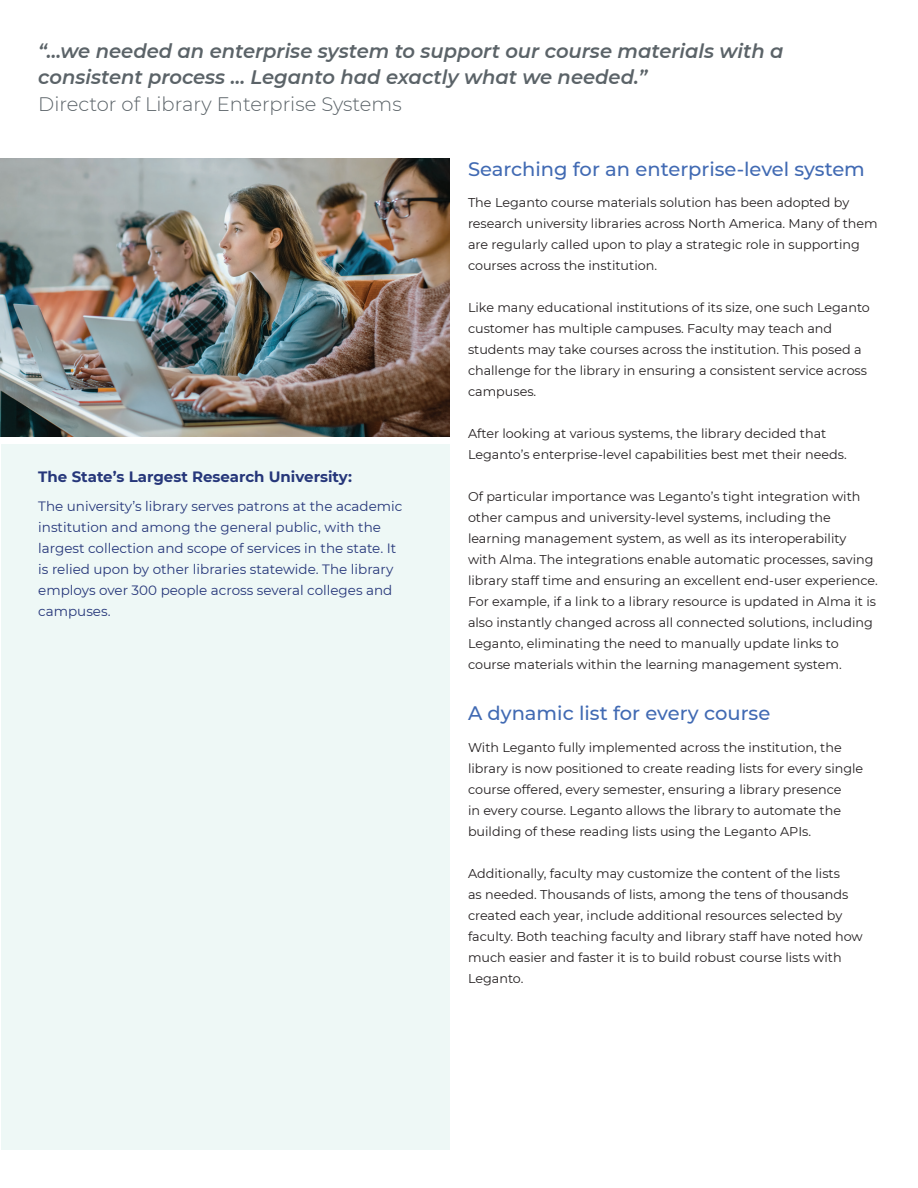
<style>
.page{position:relative;width:918px;height:1188px;background:#fff}
.page>*{position:absolute;margin:0;border:0;box-sizing:border-box;transform-origin:0 0}
.t1{font:italic 600 19.5px/25.5px "Montserrat";color:#5b6368}
.t2{font:500 19.5px "Montserrat";color:#416ab3}
.t3{font:300 19.5px "Montserrat";color:#5b6368}
.t4{font:700 15px "Montserrat";color:#26377a}
.t5{font:13.5px/21px "Montserrat";color:#26377a}
.t6{font:12.75px/21px "Montserrat";color:#231f20}
</style>
<div class="page">
<div style="left:1px;top:445px;width:449px;height:705px;background:#eef8f6"></div>
<img style="left:0;top:158px;width:450px;height:279px">
<h1 class="t1" style="left:38px;top:37px;width:747px">“…we needed an enterprise system to support our course materials with a consistent process … Leganto had exactly what we needed.”</h1>
<h1 class="t3" style="left:38px;top:90px;width:365px">Director of Library Enterprise Systems</h1>
<p class="t4" style="left:38px;top:466px;width:315px">The State’s Largest Research University:</p>
<p class="t5" style="left:38px;top:495px;width:366px">The university’s library serves patrons at the academic institution and among the general public, with the largest collection and scope of services in the state. It is relied upon by other libraries statewide. The library employs over 300 people across several colleges and campuses.</p>
<h1 class="t2" style="left:468px;top:155px;width:398px">Searching for an enterprise-level system</h1>
<p class="t6" style="left:468px;top:192px;width:411px">The Leganto course materials solution has been adopted by research university libraries across North America. Many of them are regularly called upon to play a strategic role in supporting courses across the institution.</p>
<p class="t6" style="left:468px;top:297px;width:403px">Like many educational institutions of its size, one such Leganto customer has multiple campuses. Faculty may teach and students may take courses across the institution. This posed a challenge for the library in ensuring a consistent service across campuses.</p>
<p class="t6" style="left:468px;top:423px;width:380px">After looking at various systems, the library decided that<br>Leganto’s enterprise-level capabilities best met their needs.</p>
<p class="t6" style="left:468px;top:486px;width:412px">Of particular importance was Leganto’s tight integration with other campus and university-level systems, including the learning management system, as well as its interoperability with Alma. The integrations enable automatic processes, saving library staff time and ensuring an excellent end-user experience.<br>For example, if a link to a library resource is updated in Alma it is also instantly changed across all connected solutions, including Leganto, eliminating the need to manually update links to course materials within the learning management system.</p>
<h1 class="t2" style="left:468px;top:700px;width:304px">A dynamic list for every course</h1>
<p class="t6" style="left:468px;top:737px;width:397px">With Leganto fully implemented across the institution, the library is now positioned to create reading lists for every single course offered, every semester, ensuring a library presence<br>in every course. Leganto allows the library to automate the building of these reading lists using the Leganto APIs.</p>
<p class="t6" style="left:468px;top:863px;width:396px">Additionally, faculty may customize the content of the lists<br>as needed. Thousands of lists, among the tens of thousands created each year, include additional resources selected by faculty. Both teaching faculty and library staff have noted how much easier and faster it is to build robust course lists with Leganto.</p>
</div>
